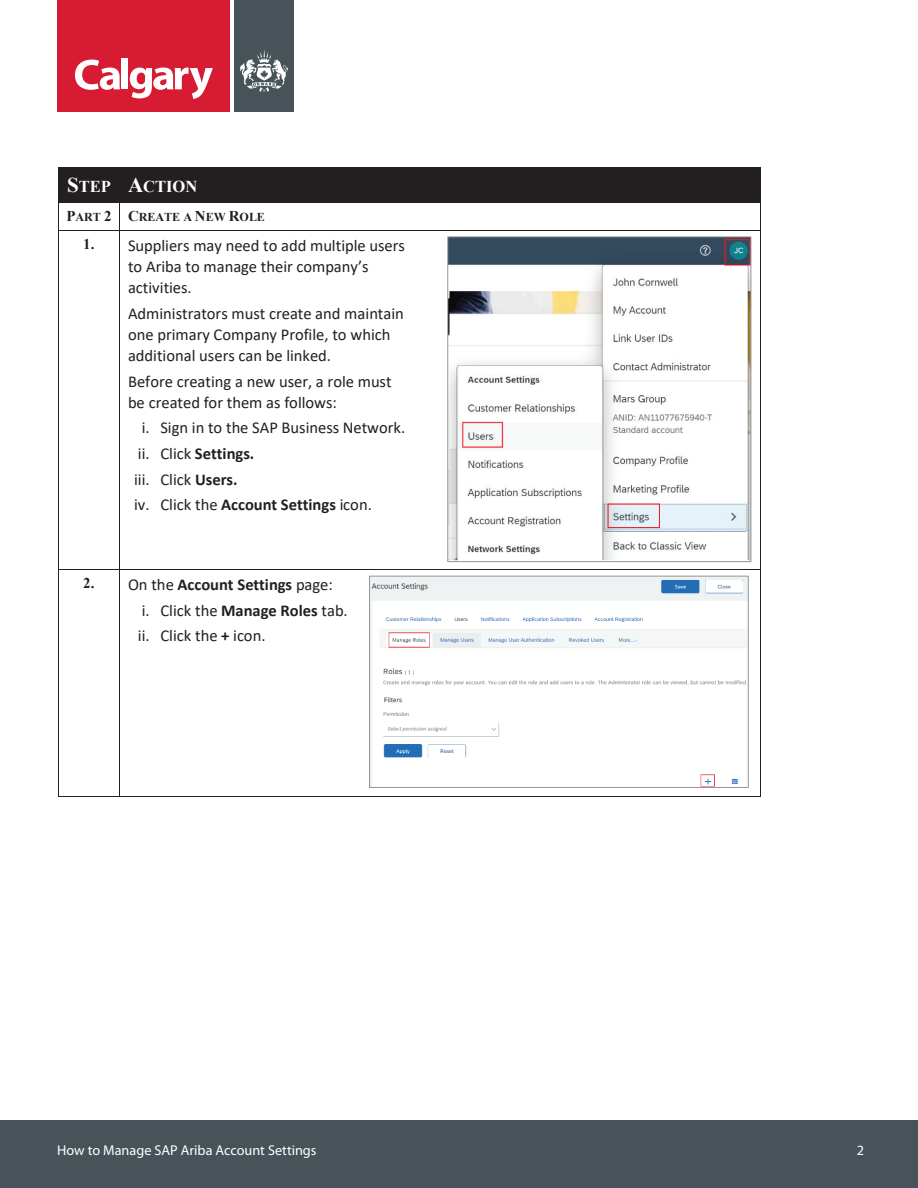
<style>
.page{position:relative;width:918px;height:1188px;background:#fff}
.page>*{position:absolute;margin:0;border:0;box-sizing:border-box;transform-origin:0 0}
.t1{font:16.5px/25.7px "Calibri";color:#231f20}
.t2{font:700 16.5px "Times New Roman";letter-spacing:-.005em;color:#fff}
.t3{font:14.25px "Myriad Pro";color:#fff}
.t4{font:700 12px "Times New Roman";letter-spacing:-.005em;color:#231f20}
.s1{font-size:21px}
.s2{font-size:15px}
.s3{font-family:"Times New Roman";font-weight:700;font-size:15px}
.s4{font-weight:700}
</style>
<div class="page">
<div style="left:0;top:1120px;width:918px;height:68px;background:#475359"></div>
<div style="left:57px;top:0;width:174px;height:112px;background:#d61b33"></div>
<div style="left:234px;top:0;width:59px;height:112px;background:#475359"></div>
<svg style="left:75px;top:60px;width:45px;height:30px"></svg>
<div style="left:121px;top:58px;width:7px;height:31px;background:#fff"></div>
<svg style="left:130px;top:68px;width:83px;height:31px"></svg>
<svg style="left:240px;top:50px;width:48px;height:42px"></svg>
<div style="left:58px;top:167px;width:62px;height:35px;background:#231f20"></div>
<div style="left:120px;top:167px;width:640px;height:35px;background:#231f20"></div>
<hr style="left:760px;top:167px;width:1px;height:35px;background:#231f20">
<hr style="left:58px;top:202px;width:62px;height:1px;background:#231f20">
<hr style="left:120px;top:202px;width:640px;height:1px;background:#231f20">
<svg style="left:58px;top:203px;width:1px;height:27px"></svg>
<hr style="left:58px;top:230px;width:62px;height:1px;background:#231f20">
<hr style="left:120px;top:230px;width:296px;height:1px;background:#231f20">
<hr style="left:417px;top:230px;width:343px;height:1px;background:#231f20">
<svg style="left:760px;top:202px;width:1px;height:29px"></svg>
<hr style="left:58px;top:231px;width:1px;height:338px;background:#231f20">
<hr style="left:120px;top:231px;width:1px;height:338px;background:#231f20">
<hr style="left:760px;top:231px;width:1px;height:338px;background:#231f20">
<hr style="left:58px;top:569px;width:62px;height:1px;background:#231f20">
<hr style="left:120px;top:569px;width:240px;height:1px;background:#231f20">
<hr style="left:360px;top:569px;width:56px;height:1px;background:#231f20">
<hr style="left:417px;top:569px;width:343px;height:1px;background:#231f20">
<hr style="left:58px;top:570px;width:1px;height:226px;background:#231f20">
<hr style="left:58px;top:796px;width:62px;height:1px;background:#231f20">
<hr style="left:120px;top:570px;width:1px;height:226px;background:#231f20">
<hr style="left:120px;top:796px;width:240px;height:1px;background:#231f20">
<hr style="left:359px;top:796px;width:401px;height:1px;background:#231f20">
<hr style="left:760px;top:570px;width:1px;height:226px;background:#231f20">
<img style="left:449px;top:238px;width:300px;height:322px">
<div style="left:447px;top:236px;width:304px;height:326px;border:1px solid #939598"></div>
<img style="left:371px;top:578px;width:376px;height:208px">
<div style="left:369px;top:576px;width:380px;height:212px;border:1px solid #939598"></div>
<p class="t2" style="left:67px;top:175px;width:132px"><span class="s1">S</span>TEP <span class="s1">A</span>CTION</p>
<p class="t4" style="left:66px;top:209px;width:200px"><span class="s2">P</span>ART <span class="s2">2 C</span>REATE A <span class="s2">N</span>EW <span class="s2">R</span>OLE</p>
<p class="t1" style="left:128px;top:234px;width:279px;line-height:21.1px;text-indent:-45px"><span class="s3">1.</span> Suppliers may need to add multiple users to Ariba to manage their company’s activities.</p>
<p class="t1" style="left:128px;top:302px;width:277px;line-height:21.1px">Administrators must create and maintain one primary Company Profile, to which additional users can be linked.</p>
<p class="t1" style="left:128px;top:370px;width:265px;line-height:21px">Before creating a new user, a role must be created for them as follows:</p>
<p class="t1" style="left:134px;top:415px;width:273px;text-indent:8px">i. Sign in to the SAP Business Network. ii. Click <span class="s4">Settings.<br></span>iii. Click <span class="s4">Users.<br></span>iv. Click the <span class="s4">Account Settings</span> icon.</p>
<p class="t1" style="left:138px;top:571px;width:211px;text-indent:-55px"><span class="s3">2.</span> On the <span class="s4">Account Settings</span> page:<br>i. Click the <span class="s4">Manage Roles</span> tab. ii. Click the <span class="s4">+</span> icon.</p>
<p class="t3" style="left:57px;top:1142px;width:261px">How to Manage SAP Ariba Account Settings</p>
<p class="t3" style="left:857px;top:1142px;width:9px">2</p>
</div>
